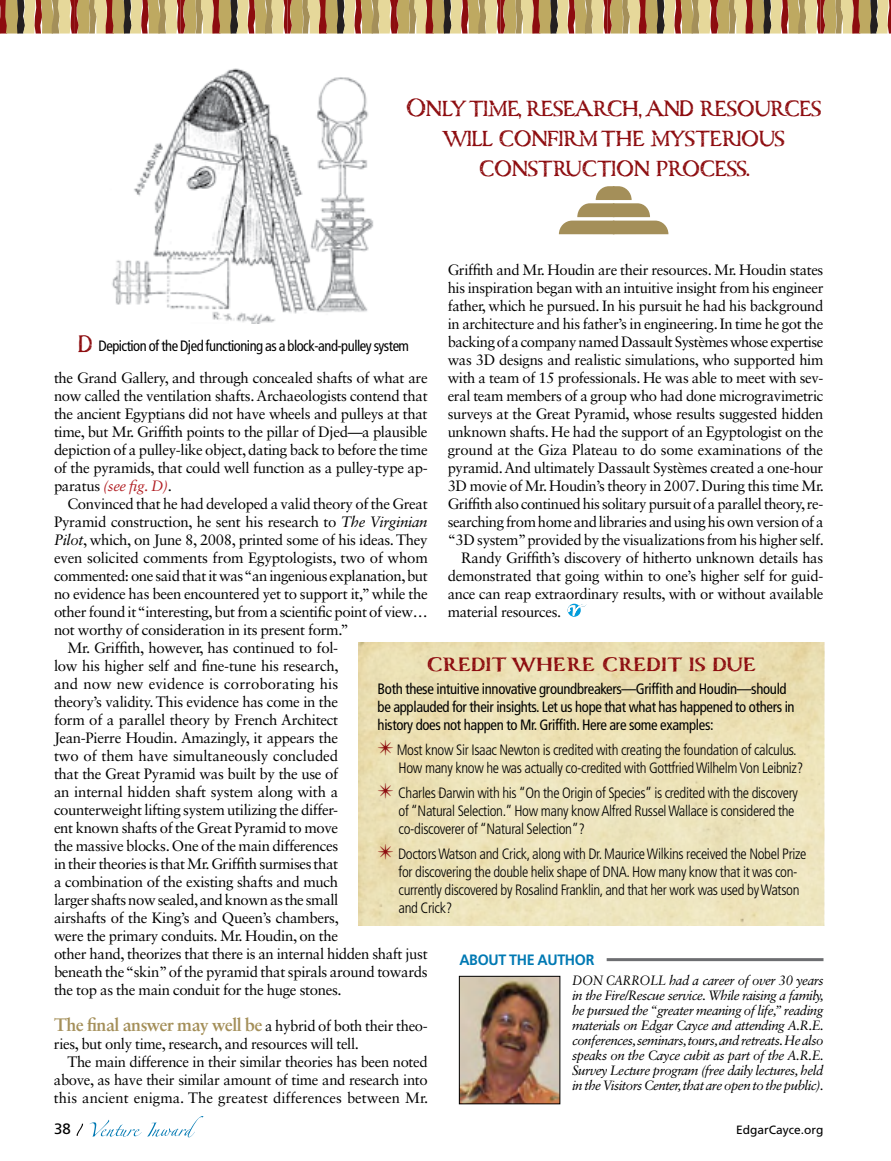
<style>
.page{position:relative;width:891px;height:1161px;background:#fff}
.page>*{position:absolute;margin:0;border:0;box-sizing:border-box;transform-origin:0 0}
.t1{font:30.3px/30px "Carta Marina";letter-spacing:-.04em;color:#8d0c0f;text-align:center;scale:.93 1}
.t2{font:700 24px "Carta Marina";letter-spacing:-.015em;color:#8d0c0f}
.t3{font:700 18px "Sabon LT Std";letter-spacing:-.025em;color:#a48f59}
.t4{font:15px/18px "Sabon LT Std";letter-spacing:-.025em;color:#000;text-align:justify}
.t5{font:300 condensed 15px/18px "Frutiger LT Std";letter-spacing:-.02em;color:#000}
.t6{font:condensed 15px/18px "Frutiger LT Std";letter-spacing:-.02em;color:#000}
.t7{font:700 15px "Frutiger LT Std";letter-spacing:-.025em;color:#0079b3;scale:.95 1}
.t8{font:15px "Frutiger LT Std";color:#000}
.t9{font:italic 13.5px/15px "Sabon LT Std";letter-spacing:-.04em;color:#000;text-align:justify;scale:.92 1}
.t10{font:12px "Frutiger LT Std";color:#000}
.s1{font-family:"Carta Marina";font-stretch:normal;font-size:30px;color:#8d0c0f}
.s2{font-style:italic;color:#b21f24}
.s3{font-style:italic}
.s4{font-weight:400;font-size:15px;color:#000}
</style>
<div class="page">
<svg style="left:559px;top:186px;width:109px;height:48px"></svg>
<svg style="left:0;top:0;width:891px;height:34px"></svg>
<hr style="left:607px;top:958px;width:217px;height:3px;background:#6d6e71">
<img style="left:461px;top:978px;width:97px;height:124px">
<div style="left:459px;top:976px;width:101px;height:128px;border:1px solid #000"></div>
<svg style="left:568px;top:604px;width:18px;height:13px"></svg>
<img style="left:112px;top:68px;width:262px;height:256px">
<svg style="left:77px;top:1124px;width:6px;height:12px"></svg>
<svg style="left:90px;top:1116px;width:113px;height:21px"></svg>
<div style="left:88px;top:58px;width:52px;height:62px;background:#fff"></div>
<svg style="left:378px;top:740px;width:15px;height:15px"></svg>
<svg style="left:378px;top:783px;width:15px;height:15px"></svg>
<svg style="left:378px;top:844px;width:15px;height:15px"></svg>
<h1 class="t1" style="left:405px;top:93px;width:449px">Only time, research, and resources will confirm the mysterious construction process.</h1>
<p class="t4" style="left:448px;top:260px;width:377px">Griffith and Mr. Houdin are their resources. Mr. Houdin states</p>
<p class="t4" style="left:448px;top:278px;width:377px">his inspiration began with an intuitive insight from his engineer</p>
<p class="t4" style="left:448px;top:296px;width:377px">father, which he pursued. In his pursuit he had his background</p>
<p class="t4" style="left:448px;top:314px;width:377px">in architecture and his father’s in engineering. In time he got the</p>
<p class="t4" style="left:448px;top:332px;width:377px">backing of a company named Dassault Systèmes whose expertise</p>
<p class="t4" style="left:448px;top:350px;width:377px">was 3D designs and realistic simulations, who supported him</p>
<p class="t4" style="left:448px;top:368px;width:377px">with a team of 15 professionals. He was able to meet with sev-</p>
<p class="t4" style="left:448px;top:386px;width:377px">eral team members of a group who had done microgravimetric</p>
<p class="t4" style="left:448px;top:404px;width:377px">surveys at the Great Pyramid, whose results suggested hidden</p>
<p class="t4" style="left:448px;top:422px;width:377px">unknown shafts. He had the support of an Egyptologist on the</p>
<p class="t4" style="left:448px;top:440px;width:377px">ground at the Giza Plateau to do some examinations of the</p>
<p class="t4" style="left:448px;top:458px;width:377px">pyramid. And ultimately Dassault Systèmes created a one-hour</p>
<p class="t4" style="left:448px;top:476px;width:378px">3D movie of Mr. Houdin’s theory in 2007. During this time Mr.</p>
<p class="t4" style="left:448px;top:494px;width:377px">Griffith also continued his solitary pursuit of a parallel theory, re-</p>
<p class="t4" style="left:448px;top:512px;width:377px">searching from home and libraries and using his own version of a</p>
<p class="t4" style="left:448px;top:530px;width:378px">“3D system” provided by the visualizations from his higher self.</p>
<p class="t4" style="left:461px;top:548px;width:363px">Randy Griffith’s discovery of hitherto unknown details has</p>
<p class="t4" style="left:448px;top:566px;width:377px">demonstrated that going within to one’s higher self for guid-</p>
<p class="t4" style="left:448px;top:584px;width:377px">ance can reap extraordinary results, with or without available</p>
<p class="t4" style="left:448px;top:602px;width:115px">material resources.</p>
<p class="t6" style="left:78px;top:337px;width:333px"><span class="s1">D</span> Depiction of the Djed functioning as a block-and-pulley system</p>
<p class="t4" style="left:54px;top:369px;width:375px">the Grand Gallery, and through concealed shafts of what are now called the ventilation shafts. Archaeologists contend that the ancient Egyptians did not have wheels and pulleys at that time, but Mr. Griffith points to the pillar of Djed—a plausible depiction of a pulley-like object, dating back to before the time of the pyramids, that could well function as a pulley-type ap&shy;paratus <span class="s2">(see fig. D)</span>.</p>
<p class="t4" style="left:68px;top:495px;width:362px">Convinced that he had developed a valid theory of the Great</p>
<p class="t4" style="left:54px;top:513px;width:375px">Pyramid construction, he sent his research to <span class="s3">The Virginian</span></p>
<p class="t4" style="left:54px;top:531px;width:375px"><span class="s3">Pilot</span>, which, on June 8, 2008, printed some of his ideas. They</p>
<p class="t4" style="left:54px;top:549px;width:375px">even solicited comments from Egyptologists, two of whom</p>
<p class="t4" style="left:54px;top:567px;width:375px">commented: one said that it was “an ingenious explanation, but</p>
<p class="t4" style="left:54px;top:585px;width:375px">no evidence has been encountered yet to support it,” while the</p>
<p class="t4" style="left:54px;top:603px;width:375px">other found it “interesting, but from a scientific point of view…</p>
<p class="t4" style="left:54px;top:621px;width:296px">not worthy of consideration in its present form.”</p>
<p class="t4" style="left:68px;top:639px;width:272px">Mr. Griffith, however, has continued to fol-</p>
<p class="t4" style="left:54px;top:657px;width:286px">low his higher self and fine-tune his research,</p>
<p class="t4" style="left:54px;top:675px;width:286px">and now new evidence is corroborating his</p>
<p class="t4" style="left:54px;top:693px;width:286px">theory’s validity. This evidence has come in the</p>
<p class="t4" style="left:54px;top:711px;width:286px">form of a parallel theory by French Architect</p>
<p class="t4" style="left:54px;top:729px;width:286px">Jean-Pierre Houdin. Amazingly, it appears the</p>
<p class="t4" style="left:54px;top:747px;width:286px">two of them have simultaneously concluded</p>
<p class="t4" style="left:54px;top:765px;width:286px">that the Great Pyramid was built by the use of</p>
<p class="t4" style="left:54px;top:783px;width:286px">an internal hidden shaft system along with a</p>
<p class="t4" style="left:54px;top:801px;width:286px">counterweight lifting system utilizing the differ-</p>
<p class="t4" style="left:54px;top:819px;width:286px">ent known shafts of the Great Pyramid to move</p>
<p class="t4" style="left:54px;top:837px;width:286px">the massive blocks. One of the main differences</p>
<p class="t4" style="left:54px;top:855px;width:286px">in their theories is that Mr. Griffith surmises that</p>
<p class="t4" style="left:54px;top:873px;width:286px">a combination of the existing shafts and much</p>
<p class="t4" style="left:54px;top:891px;width:286px">larger shafts now sealed, and known as the small</p>
<p class="t4" style="left:54px;top:909px;width:286px">airshafts of the King’s and Queen’s chambers,</p>
<p class="t4" style="left:54px;top:927px;width:286px">were the primary conduits. Mr. Houdin, on the</p>
<p class="t4" style="left:54px;top:945px;width:375px">other hand, theorizes that there is an internal hidden shaft just</p>
<p class="t4" style="left:54px;top:963px;width:375px">beneath the “skin” of the pyramid that spirals around towards</p>
<p class="t4" style="left:54px;top:981px;width:289px">the top as the main conduit for the huge stones.</p>
<p class="t3" style="left:54px;top:1014px;width:375px">The final answer may well be <span class="s4">a hybrid of both their theo-</span></p>
<p class="t4" style="left:54px;top:1035px;width:307px">ries, but only time, research, and resources will tell.</p>
<p class="t4" style="left:67px;top:1053px;width:362px">The main difference in their similar theories has been noted</p>
<p class="t4" style="left:54px;top:1071px;width:375px">above, as have their similar amount of time and research into</p>
<p class="t4" style="left:54px;top:1089px;width:376px">this ancient enigma. The greatest differences between Mr.</p>
<h2 class="t2" style="left:426px;top:650px;width:331px">Credit where credit is due</h2>
<p class="t6" style="left:378px;top:680px;width:419px">Both these intuitive innovative groundbreakers—Griffith and Houdin—should be applauded for their insights. Let us hope that what has happened to others in history does not happen to Mr. Griffith. Here are some examples:</p>
<p class="t5" style="left:397px;top:741px;width:408px">Most know Sir Isaac Newton is credited with creating the foundation of calculus.<br>How many know he was actually co-credited with Gottfried Wilhelm Von Leibniz?</p>
<p class="t5" style="left:398px;top:784px;width:401px">Charles Darwin with his “On the Origin of Species” is credited with the discovery of “Natural Selection.” How many know Alfred Russel Wallace is considered the co-discoverer of “Natural Selection”?</p>
<p class="t5" style="left:398px;top:845px;width:410px">Doctors Watson and Crick, along with Dr. Maurice Wilkins received the Nobel Prize for discovering the double helix shape of DNA. How many know that it was con&shy;currently discovered by Rosalind Franklin, and that her work was used by Watson and Crick?</p>
<p class="t7" style="left:459px;top:951px;width:144px">ABOUT THE AUTHOR</p>
<p class="t9" style="left:572px;top:973px;width:275px">DON CARROLL had a career of over 30 years in the Fire/Rescue service. While raising a family, he pursued the “greater meaning of life,” reading materials on Edgar Cayce and attending A.R.E. conferences, seminars, tours, and retreats. He also speaks on the Cayce cubit as part of the A.R.E.<br>Survey Lecture program (free daily lectures, held in the Visitors Center, that are open to the public).</p>
<p class="t8" style="left:54px;top:1120px;width:18px">38</p>
<p class="t10" style="left:736px;top:1123px;width:89px">EdgarCayce.org</p>
</div>
